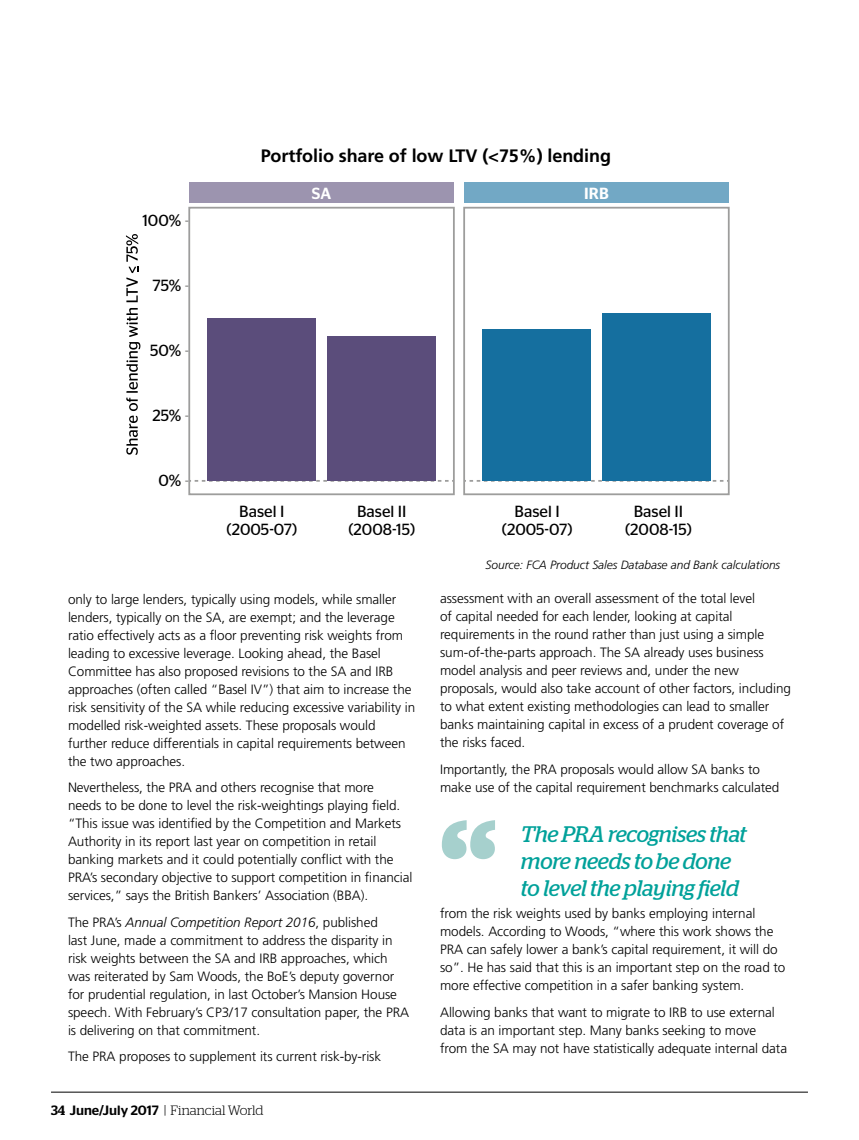
<style>
.page{position:relative;width:859px;height:1140px;background:#fff}
.page>*{position:absolute;margin:0;border:0;box-sizing:border-box;transform-origin:0 0}
.t1{font:500 156px "Stag";color:#a6d0cd}
.t2{font:italic 22.5px/27px "Stag";letter-spacing:-.015em;color:#00a19a}
.t3{font:700 18px "Frutiger LT Std";letter-spacing:-.005em;color:#000}
.t4{font:16.05px/17.9px "Stag Sans";color:#000;text-align:center}
.t5{font:500 16.05px "Stag Sans";color:#fff}
.t6{font:300 13.5px/18px "Frutiger LT Std";letter-spacing:-.005em;color:#000}
.t7{font:300 13.5px "Stag";color:#000}
.t8{font:italic 300 12px "Frutiger LT Std";letter-spacing:-.005em;color:#000}
.s1{color:#9d9d9c}
.s2{font-style:italic}
.s3{font-weight:500}
.s4{font-family:"Stag Sans";font-weight:500}
</style>
<div class="page">
<hr style="left:51px;top:1091px;width:757px;height:1px;background:#000">
<div style="left:188px;top:207px;width:267px;height:288px;border:2px solid #9d9d9c"></div>
<svg style="left:126px;top:308px;width:14px;height:147px"></svg>
<svg style="left:126px;top:234px;width:12px;height:68px"></svg>
<svg style="left:189px;top:480px;width:265px;height:2px"></svg>
<div style="left:189px;top:183px;width:265px;height:20px;background:#9c94af"></div>
<div style="left:463px;top:207px;width:267px;height:288px;border:2px solid #9d9d9c"></div>
<svg style="left:464px;top:480px;width:265px;height:2px"></svg>
<div style="left:464px;top:183px;width:265px;height:20px;background:#72a8c5"></div>
<div style="left:208px;top:318px;width:108px;height:163px;background:#5b4d7b"></div>
<div style="left:328px;top:336px;width:108px;height:145px;background:#5b4d7b"></div>
<div style="left:482px;top:329px;width:109px;height:152px;background:#156f9f"></div>
<div style="left:602px;top:313px;width:109px;height:168px;background:#156f9f"></div>
<h3 class="t3" style="left:261px;top:145px;width:352px">Portfolio share of low LTV (&lt;75%) lending</h3>
<p class="t4" style="left:142px;top:212px;width:48px">100% <span class="s1">-</span></p>
<p class="t4" style="left:153px;top:277px;width:38px">75% <span class="s1">-</span></p>
<p class="t4" style="left:150px;top:341px;width:41px">50% <span class="s1">-</span></p>
<p class="t4" style="left:152px;top:406px;width:38px">25% <span class="s1">-</span></p>
<p class="t4" style="left:158px;top:471px;width:32px">0% <span class="s1">-</span></p>
<p class="t5" style="left:312px;top:184px;width:21px">SA</p>
<p class="t5" style="left:584px;top:184px;width:26px">IRB</p>
<p class="t4" style="left:227px;top:502px;width:72px">Basel I (2005-07)</p>
<p class="t4" style="left:625px;top:502px;width:68px">Basel II (2008-15)</p>
<p class="t4" style="left:348px;top:502px;width:68px">Basel II (2008-15)</p>
<p class="t4" style="left:502px;top:502px;width:72px">Basel I (2005-07)</p>
<p class="t8" style="left:485px;top:558px;width:296px">Source: FCA Product Sales Database and Bank calculations</p>
<p class="t6" style="left:68px;top:590px;width:349px">only to large lenders, typically using models, while smaller lenders, typically on the SA, are exempt; and the leverage ratio effectively acts as a floor preventing risk weights from leading to excessive leverage. Looking ahead, the Basel Committee has also proposed revisions to the SA and IRB approaches (often called “Basel IV”) that aim to increase the risk sensitivity of the SA while reducing excessive variability in modelled risk-weighted assets. These proposals would further reduce differentials in capital requirements between the two approaches.</p>
<p class="t6" style="left:68px;top:778px;width:346px">Nevertheless, the PRA and others recognise that more<br>needs to be done to level the risk-weightings playing field. “This issue was identified by the Competition and Markets Authority in its report last year on competition in retail banking markets and it could potentially conflict with the PRA’s secondary objective to support competition in financial services,” says the British Bankers’ Association (BBA).</p>
<p class="t6" style="left:68px;top:913px;width:343px">The PRA’s <span class="s2">Annual Competition Report 2016</span>, published<br>last June, made a commitment to address the disparity in risk weights between the SA and IRB approaches, which was reiterated by Sam Woods, the BoE’s deputy governor for prudential regulation, in last October’s Mansion House speech. With February’s CP3/17 consultation paper, the PRA is delivering on that commitment.</p>
<p class="t6" style="left:68px;top:1047px;width:315px">The PRA proposes to supplement its current risk-by-risk</p>
<p class="t7" style="left:51px;top:1102px;width:214px"><span class="s3">34</span> <span class="s4">June/July 2017</span> | Financial World</p>
<p class="t6" style="left:440px;top:590px;width:352px">assessment with an overall assessment of the total level<br>of capital needed for each lender, looking at capital requirements in the round rather than just using a simple sum-of-the-parts approach. The SA already uses business model analysis and peer reviews and, under the new proposals, would also take account of other factors, including to what extent existing methodologies can lead to smaller banks maintaining capital in excess of a prudent coverage of the risks faced.</p>
<p class="t6" style="left:440px;top:760px;width:341px">Importantly, the PRA proposals would allow SA banks to make use of the capital requirement benchmarks calculated</p>
<h1 class="t1" style="left:440px;top:783px;width:58px">“</h1>
<h2 class="t2" style="left:521px;top:820px;width:227px">The PRA recognises that more needs to be done to level the playing field</h2>
<p class="t6" style="left:440px;top:904px;width:347px">from the risk weights used by banks employing internal models. According to Woods, “where this work shows the PRA can safely lower a bank’s capital requirement, it will do so”. He has said that this is an important step on the road to more effective competition in a safer banking system.</p>
<p class="t6" style="left:440px;top:1003px;width:348px">Allowing banks that want to migrate to IRB to use external data is an important step. Many banks seeking to move<br>from the SA may not have statistically adequate internal data</p>
</div>
